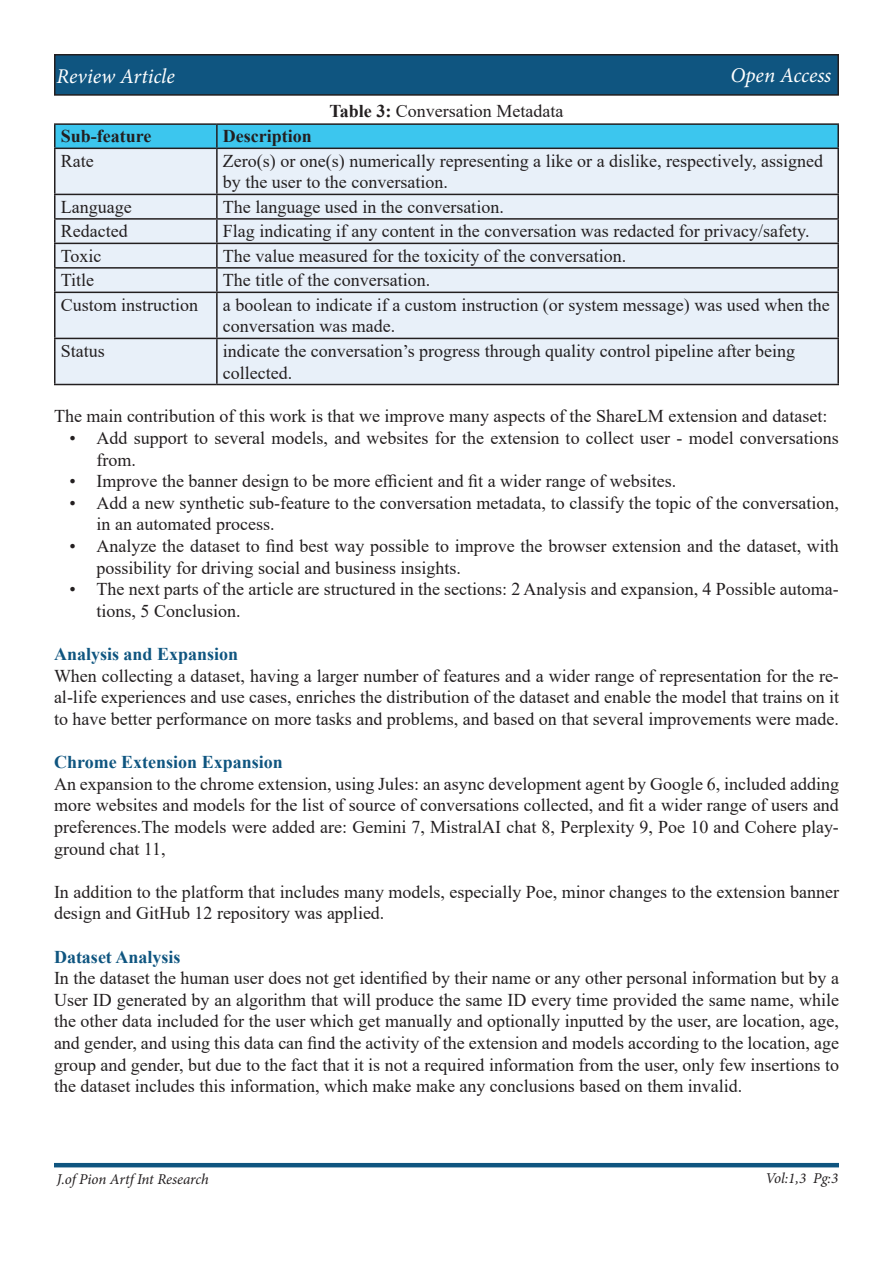
<style>
.page{position:relative;width:893px;height:1263px;background:#fff}
.page>*{position:absolute;margin:0;border:0;box-sizing:border-box;transform-origin:0 0}
.t1{font:italic 21px "Minion Pro";letter-spacing:-.005em;color:#fff}
.t2{font:18px/21.6px "Times New Roman";color:#231f20}
.t3{font:700 18px "Times New Roman";color:#0f5580}
.t4{font:700 18px "Times New Roman";color:#231f20}
.t5{font:italic 15px "Minion Pro";letter-spacing:-.01em;color:#231f20}
.s1{font-weight:700}
</style>
<div class="page">
<div style="left:55px;top:55px;width:783px;height:40px;background:#0f5580"></div>
<div style="left:54px;top:54px;width:785px;height:42px;border:2px solid #231f20"></div>
<hr style="left:54px;top:1163px;width:785px;height:4px;background:#0f5580">
<div style="left:56px;top:125px;width:781px;height:23px;background:#3cc6ee"></div>
<div style="left:56px;top:149px;width:781px;height:235px;background:#e8f0f9"></div>
<hr style="left:54px;top:123px;width:163px;height:2px;background:#231f20">
<hr style="left:54px;top:125px;width:2px;height:23px;background:#231f20">
<hr style="left:217px;top:123px;width:622px;height:2px;background:#231f20">
<hr style="left:216px;top:125px;width:2px;height:23px;background:#231f20">
<hr style="left:837px;top:125px;width:2px;height:23px;background:#231f20">
<hr style="left:54px;top:148px;width:163px;height:1px;background:#231f20">
<hr style="left:54px;top:149px;width:2px;height:45px;background:#231f20">
<hr style="left:217px;top:148px;width:622px;height:1px;background:#231f20">
<hr style="left:216px;top:149px;width:2px;height:45px;background:#231f20">
<hr style="left:837px;top:149px;width:2px;height:45px;background:#231f20">
<hr style="left:54px;top:194px;width:163px;height:1px;background:#231f20">
<hr style="left:54px;top:195px;width:2px;height:23px;background:#231f20">
<hr style="left:217px;top:194px;width:622px;height:1px;background:#231f20">
<hr style="left:216px;top:195px;width:2px;height:23px;background:#231f20">
<hr style="left:837px;top:195px;width:2px;height:23px;background:#231f20">
<hr style="left:54px;top:218px;width:163px;height:2px;background:#231f20">
<hr style="left:54px;top:220px;width:2px;height:23px;background:#231f20">
<hr style="left:217px;top:218px;width:622px;height:2px;background:#231f20">
<hr style="left:216px;top:220px;width:2px;height:23px;background:#231f20">
<hr style="left:837px;top:220px;width:2px;height:23px;background:#231f20">
<hr style="left:54px;top:243px;width:163px;height:1px;background:#231f20">
<hr style="left:54px;top:244px;width:2px;height:23px;background:#231f20">
<hr style="left:217px;top:243px;width:622px;height:1px;background:#231f20">
<hr style="left:216px;top:244px;width:2px;height:23px;background:#231f20">
<hr style="left:837px;top:244px;width:2px;height:23px;background:#231f20">
<hr style="left:54px;top:267px;width:163px;height:2px;background:#231f20">
<hr style="left:54px;top:269px;width:2px;height:23px;background:#231f20">
<hr style="left:217px;top:267px;width:622px;height:2px;background:#231f20">
<hr style="left:216px;top:269px;width:2px;height:23px;background:#231f20">
<hr style="left:837px;top:269px;width:2px;height:23px;background:#231f20">
<hr style="left:54px;top:292px;width:163px;height:1px;background:#231f20">
<hr style="left:54px;top:293px;width:2px;height:45px;background:#231f20">
<hr style="left:217px;top:292px;width:622px;height:1px;background:#231f20">
<hr style="left:216px;top:293px;width:2px;height:45px;background:#231f20">
<hr style="left:837px;top:293px;width:2px;height:45px;background:#231f20">
<hr style="left:54px;top:338px;width:163px;height:1px;background:#231f20">
<hr style="left:54px;top:339px;width:2px;height:45px;background:#231f20">
<hr style="left:217px;top:338px;width:622px;height:1px;background:#231f20">
<hr style="left:216px;top:339px;width:2px;height:45px;background:#231f20">
<hr style="left:837px;top:339px;width:2px;height:45px;background:#231f20">
<hr style="left:54px;top:384px;width:163px;height:1px;background:#231f20">
<hr style="left:217px;top:384px;width:622px;height:1px;background:#231f20">
<p class="t1" style="left:57px;top:62px;width:120px">Review Article</p>
<p class="t1" style="left:730px;top:61px;width:102px">Open Access</p>
<p class="t2" style="left:330px;top:100px;width:235px"><span class="s1">Table 3:</span> Conversation Metadata</p>
<p class="t4" style="left:61px;top:123px;width:92px">Sub-feature</p>
<p class="t4" style="left:223px;top:123px;width:90px">Description</p>
<p class="t2" style="left:61px;top:149px;width:34px">Rate</p>
<p class="t2" style="left:223px;top:149px;width:602px">Zero(s) or one(s) numerically representing a like or a dislike, respectively, assigned by the user to the conversation.</p>
<p class="t2" style="left:61px;top:195px;width:72px">Language</p>
<p class="t2" style="left:223px;top:195px;width:282px">The language used in the conversation.</p>
<p class="t2" style="left:61px;top:220px;width:68px">Redacted</p>
<p class="t2" style="left:223px;top:220px;width:588px">Flag indicating if any content in the conversation was redacted for privacy/safety.</p>
<p class="t2" style="left:61px;top:244px;width:42px">Toxic</p>
<p class="t2" style="left:223px;top:244px;width:405px">The value measured for the toxicity of the conversation.</p>
<p class="t2" style="left:61px;top:269px;width:35px">Title</p>
<p class="t2" style="left:223px;top:269px;width:209px">The title of the conversation.</p>
<p class="t2" style="left:61px;top:293px;width:139px">Custom instruction</p>
<p class="t2" style="left:223px;top:293px;width:608px">a boolean to indicate if a custom instruction (or system message) was used when the conversation was made.</p>
<p class="t2" style="left:61px;top:339px;width:46px">Status</p>
<p class="t2" style="left:223px;top:339px;width:574px">indicate the conversation’s progress through quality control pipeline after being collected.</p>
<p class="t2" style="left:54px;top:405px;width:775px">The main contribution of this work is that we improve many aspects of the ShareLM extension and dataset:</p>
<p class="t2" style="left:97px;top:427px;width:744px;text-indent:-27px">• Add support to several models, and websites for the extension to collect user - model conversations from.</p>
<p class="t2" style="left:70px;top:470px;width:608px">• Improve the banner design to be more efficient and fit a wider range of websites.</p>
<p class="t2" style="left:97px;top:491px;width:744px;text-indent:-27px">• Add a new synthetic sub-feature to the conversation metadata, to classify the topic of the conversation, in an automated process.</p>
<p class="t2" style="left:97px;top:535px;width:744px;text-indent:-27px">• Analyze the dataset to find best way possible to improve the browser extension and the dataset, with possibility for driving social and business insights.</p>
<p class="t2" style="left:97px;top:578px;width:744px;text-indent:-27px">• The next parts of the article are structured in the sections: 2 Analysis and expansion, 4 Possible automa&shy;tions, 5 Conclusion.</p>
<p class="t3" style="left:54px;top:641px;width:186px">Analysis and Expansion</p>
<p class="t2" style="left:54px;top:664px;width:786px;text-align:justify">When collecting a dataset, having a larger number of features and a wider range of representation for the re&shy;al-life experiences and use cases, enriches the distribution of the dataset and enable the model that trains on it to have better performance on more tasks and problems, and based on that several improvements were made.</p>
<p class="t3" style="left:54px;top:749px;width:230px">Chrome Extension Expansion</p>
<p class="t2" style="left:54px;top:772px;width:786px;text-align:justify">An expansion to the chrome extension, using Jules: an async development agent by Google 6, included adding more websites and models for the list of source of conversations collected, and fit a wider range of users and preferences.The models were added are: Gemini 7, MistralAI chat 8, Perplexity 9, Poe 10 and Cohere play&shy;ground chat 11,</p>
<p class="t2" style="left:54px;top:880px;width:786px">In addition to the platform that includes many models, especially Poe, minor changes to the extension banner design and GitHub 12 repository was applied.</p>
<p class="t3" style="left:54px;top:943px;width:128px">Dataset Analysis</p>
<p class="t2" style="left:54px;top:967px;width:786px;text-align:justify">In the dataset the human user does not get identified by their name or any other personal information but by a User ID generated by an algorithm that will produce the same ID every time provided the same name, while the other data included for the user which get manually and optionally inputted by the user, are location, age, and gender, and using this data can find the activity of the extension and models according to the location, age group and gender, but due to the fact that it is not a required information from the user, only few insertions to the dataset includes this information, which make make any conclusions based on them invalid.</p>
<p class="t5" style="left:57px;top:1169px;width:153px">J.of Pion Artf Int Research</p>
<p class="t5" style="left:765px;top:1167px;width:74px">Vol:1,3 Pg:3</p>
</div>
